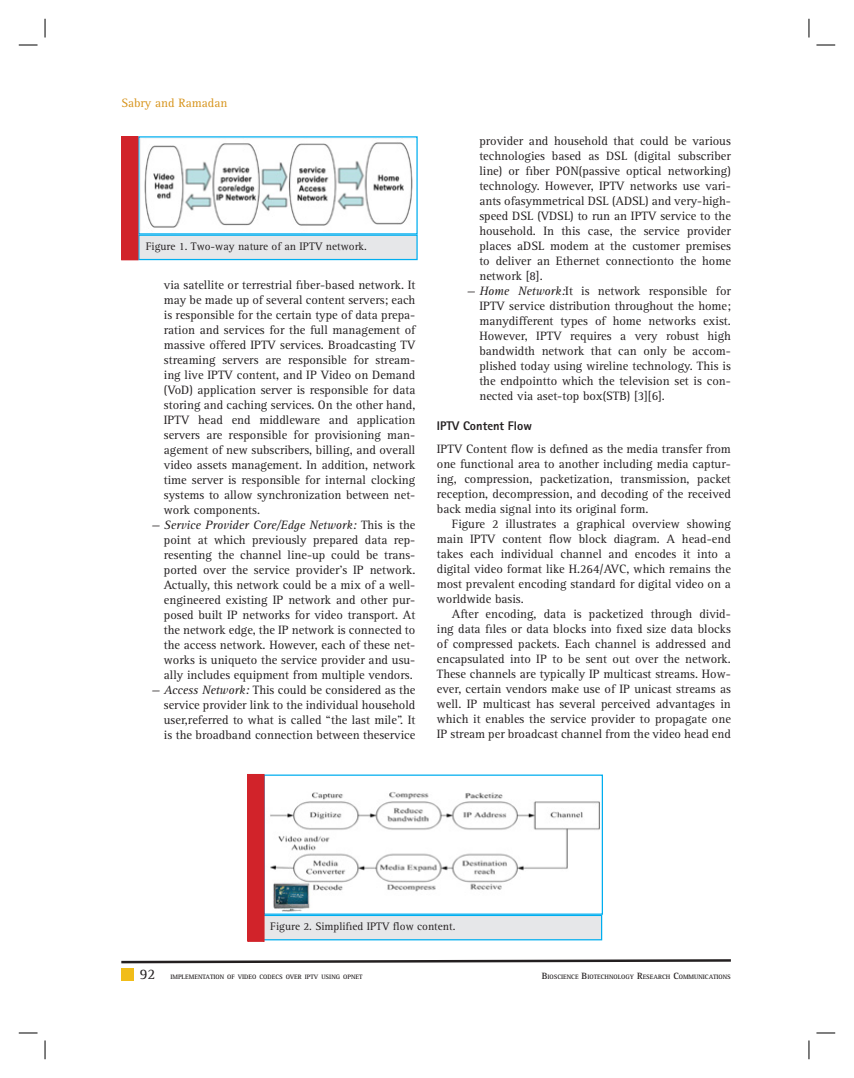
<style>
.page{position:relative;width:854px;height:1078px;background:#fff}
.page>*{position:absolute;margin:0;border:0;box-sizing:border-box;transform-origin:0 0}
.t1{font:15px "Rotis Serif Std";color:#231f20}
.t2{font:12.5px/15px "Rotis Serif Std";color:#231f20;text-align:justify}
.t3{font:800 12.5px "Rotis Sans Serif Std";color:#231f20}
.t4{font:12.5px "Rotis Serif Std";color:#d7941c}
.t5{font:11.25px "Rotis Serif Std";color:#231f20}
.t6{font:700 6.5px "Rotis Serif Std";color:#231f20}
.s1{font-style:italic}
.s2{font-size:9.38px}
</style>
<div class="page">
<div style="left:121px;top:968px;width:13px;height:13px;background:#f1bd19"></div>
<svg style="left:121px;top:959px;width:610px;height:5px"></svg>
<div style="left:139px;top:235px;width:278px;height:25px;background:#e6e7e9"></div>
<div style="left:138px;top:235px;width:279px;height:25px;border:1px solid #00aeef"></div>
<img style="left:140px;top:138px;width:273px;height:93px">
<div style="left:122px;top:137px;width:16px;height:123px;background:#d1232a"></div>
<div style="left:121px;top:136px;width:17px;height:124px;border:1px solid #d1232a"></div>
<div style="left:263px;top:915px;width:338px;height:25px;background:#e6e7e9"></div>
<div style="left:263px;top:915px;width:339px;height:25px;border:1px solid #00aeef"></div>
<img style="left:270px;top:792px;width:330px;height:120px">
<div style="left:263px;top:774px;width:340px;height:141px;border:1px solid #00aeef"></div>
<div style="left:248px;top:774px;width:16px;height:167px;background:#d1232a"></div>
<div style="left:247px;top:774px;width:17px;height:168px;border:1px solid #d1232a"></div>
<svg style="left:19px;top:44px;width:19px;height:2px"></svg>
<svg style="left:816px;top:44px;width:19px;height:2px"></svg>
<svg style="left:19px;top:1032px;width:19px;height:2px"></svg>
<svg style="left:816px;top:1032px;width:19px;height:2px"></svg>
<svg style="left:44px;top:19px;width:2px;height:19px"></svg>
<svg style="left:44px;top:1040px;width:2px;height:19px"></svg>
<svg style="left:808px;top:19px;width:1px;height:19px"></svg>
<svg style="left:808px;top:1040px;width:1px;height:19px"></svg>
<p class="t4" style="left:121px;top:98px;width:107px">Sabry and Ramadan</p>
<p class="t5" style="left:146px;top:242px;width:223px">Figure 1. Two-way nature of an IPTV network.</p>
<p class="t2" style="left:164px;top:278px;width:253px">via satellite or terrestrial fiber-based network. It may be made up of several content servers; each is responsible for the certain type of data prepa&shy;ration and services for the full management of massive offered IPTV services. Broadcasting TV streaming servers are responsible for stream&shy;ing live IPTV content, and IP Video on Demand (VoD) application server is responsible for data storing and caching services. On the other hand, IPTV head end middleware and application servers are responsible for provisioning man&shy;agement of new subscribers, billing, and overall video assets management. In addition, network time server is responsible for internal clocking systems to allow synchronization between net&shy;work components.</p>
<p class="t2" style="left:164px;top:518px;width:253px;text-indent:-12px"><span class="s1">— Service Provider Core/Edge Network:</span> This is the point at which previously prepared data rep&shy;resenting the channel line-up could be trans&shy;ported over the service provider’s IP network.<br>Actually, this network could be a mix of a well&shy;engineered existing IP network and other pur&shy;posed built IP networks for video transport. At the network edge, the IP network is connected to the access network. However, each of these net&shy;works is uniqueto the service provider and usu&shy;ally includes equipment from multiple vendors.</p>
<p class="t2" style="left:164px;top:683px;width:253px;text-indent:-12px"><span class="s1">— Access Network:</span> This could be considered as the service provider link to the individual household user,referred to what is called “the last mile”. It is the broadband connection between theservice</p>
<p class="t2" style="left:479px;top:134px;width:253px">provider and household that could be various technologies based as DSL (digital subscriber line) or fiber PON(passive optical networking) technology. However, IPTV networks use vari&shy;ants ofasymmetrical DSL (ADSL) and very-high&shy;speed DSL (VDSL) to run an IPTV service to the household. In this case, the service provider places aDSL modem at the customer premises to deliver an Ethernet connectionto the home network [8].</p>
<p class="t2" style="left:479px;top:284px;width:253px;text-indent:-12px"><span class="s1">— Home Network:</span>It is network responsible for IPTV service distribution throughout the home; manydifferent types of home networks exist.<br>However, IPTV requires a very robust high bandwidth network that can only be accom&shy;plished today using wireline technology. This is the endpointto which the television set is con&shy;nected via aset-top box(STB) [3][6].</p>
<p class="t3" style="left:437px;top:421px;width:97px">IPTV Content Flow</p>
<p class="t2" style="left:437px;top:442px;width:295px">IPTV Content flow is defined as the media transfer from one functional area to another including media captur&shy;ing, compression, packetization, transmission, packet reception, decompression, and decoding of the received back media signal into its original form.</p>
<p class="t2" style="left:437px;top:517px;width:295px;text-indent:15px">Figure 2 illustrates a graphical overview showing main IPTV content flow block diagram. A head-end takes each individual channel and encodes it into a digital video format like H.264/AVC, which remains the most prevalent encoding standard for digital video on a worldwide basis.</p>
<p class="t2" style="left:437px;top:607px;width:295px;text-indent:15px">After encoding, data is packetized through divid&shy;ing data files or data blocks into fixed size data blocks of compressed packets. Each channel is addressed and encapsulated into IP to be sent out over the network.<br>These channels are typically IP multicast streams. How&shy;ever, certain vendors make use of IP unicast streams as well. IP multicast has several perceived advantages in which it enables the service provider to propagate one IP stream per broadcast channel from the video head end</p>
<p class="t5" style="left:270px;top:922px;width:187px">Figure 2. Simplified IPTV flow content.</p>
<p class="t1" style="left:140px;top:968px;width:17px">92</p>
<p class="t6" style="left:170px;top:974px;width:193px">IMPLEMENTATION OF VIDEO CODECS OVER IPTV USING OPNET</p>
<p class="t6" style="left:541px;top:974px;width:191px"><span class="s2">B</span>IOSCIENCE <span class="s2">B</span>IOTECHNOLOGY <span class="s2">R</span>ESEARCH <span class="s2">C</span>OMMUNICATIONS</p>
</div>
